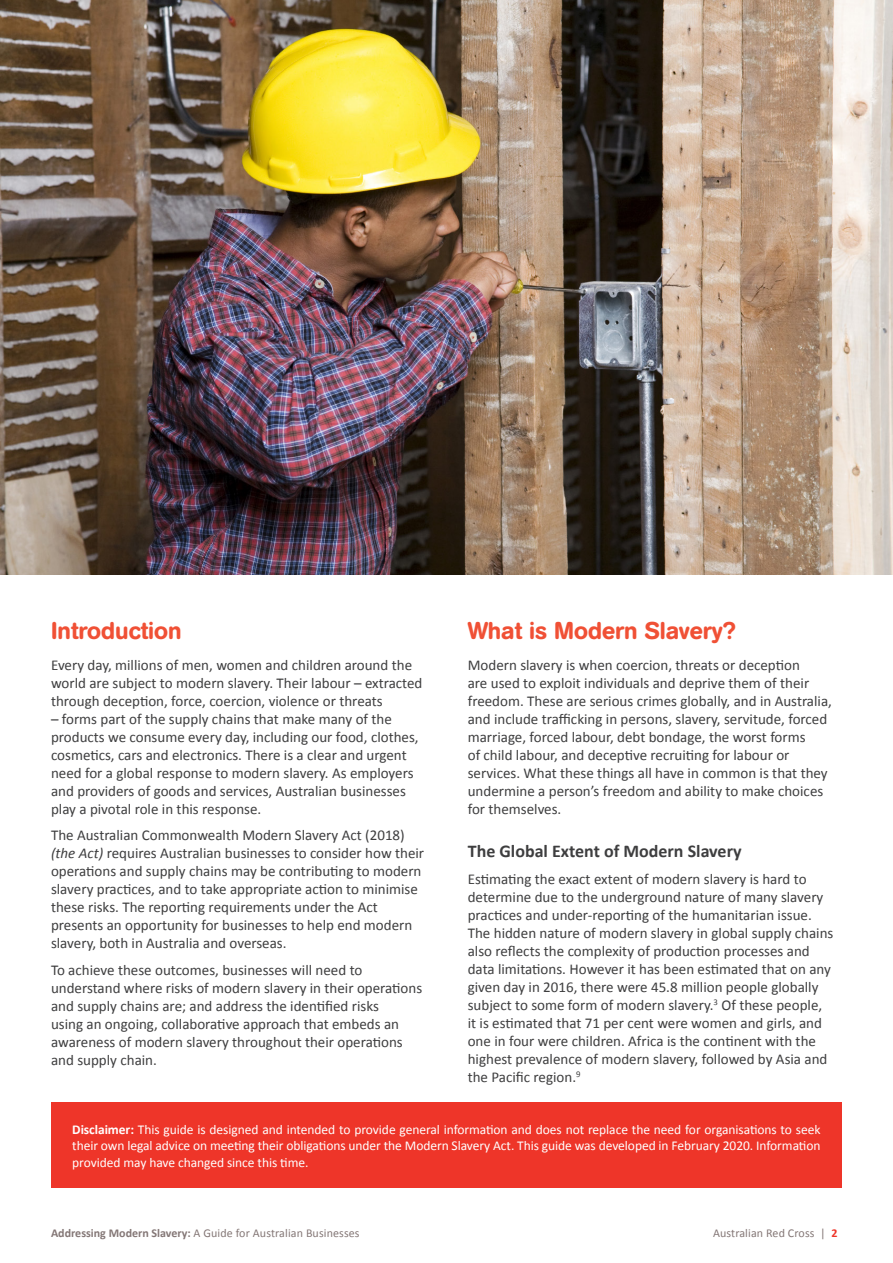
<style>
.page{position:relative;width:893px;height:1263px;background:#fff}
.page>*{position:absolute;margin:0;border:0;box-sizing:border-box;transform-origin:0 0}
.t1{font:500 24px "AG Book Rounded";color:#f05035}
.t2{font:700 18px "Calibri";color:#3e3e3f}
.t3{font:15px/18px "Calibri";color:#3e3e3f}
.t4{font:13.5px/16.5px "Calibri";letter-spacing:-.005em;color:#fff;text-align:justify}
.t5{font:12px "Calibri";letter-spacing:.01em;color:#847776}
.s1{font-weight:700}
.s2{font-style:italic}
.s3{font-weight:700;color:#ee3529}
</style>
<div class="page">
<img style="left:0;top:0;width:893px;height:574px">
<div style="left:51px;top:1102px;width:791px;height:86px;background:#ee3529"></div>
<h1 class="t1" style="left:468px;top:617px;width:269px">What is Modern Slavery?</h1>
<p class="t3" style="left:468px;top:655px;width:366px">Modern slavery is when coercion, threats or deception<br>are used to exploit individuals and deprive them of their freedom. These are serious crimes globally, and in Australia, and include trafficking in persons, slavery, servitude, forced marriage, forced labour, debt bondage, the worst forms<br>of child labour, and deceptive recruiting for labour or services. What these things all have in common is that they undermine a person’s freedom and ability to make choices for themselves.</p>
<p class="t2" style="left:468px;top:840px;width:275px">The Global Extent of Modern Slavery</p>
<p class="t3" style="left:468px;top:869px;width:367px">Estimating the exact extent of modern slavery is hard to determine due to the underground nature of many slavery practices and under-reporting of the humanitarian issue.<br>The hidden nature of modern slavery in global supply chains also reflects the complexity of production processes and data limitations. However it has been estimated that on any given day in 2016, there were 45.8 million people globally subject to some form of modern slavery.<sup>3</sup> Of these people, it is estimated that 71 per cent were women and girls, and one in four were children. Africa is the continent with the highest prevalence of modern slavery, followed by Asia and the Pacific region.<sup>9</sup></p>
<p class="t4" style="left:72px;top:1120px;width:750px"><span class="s1">Disclaimer:</span> This guide is designed and intended to provide general information and does not replace the need for organisations to seek their own legal advice on meeting their obligations under the Modern Slavery Act. This guide was developed in February 2020. Information provided may have changed since this time.</p>
<h1 class="t1" style="left:51px;top:617px;width:132px">Introduction</h1>
<p class="t3" style="left:51px;top:655px;width:373px">Every day, millions of men, women and children around the world are subject to modern slavery. Their labour – extracted through deception, force, coercion, violence or threats</p>
<p class="t3" style="left:51px;top:709px;width:369px">– forms part of the supply chains that make many of the products we consume every day, including our food, clothes, cosmetics, cars and electronics. There is a clear and urgent need for a global response to modern slavery. As employers and providers of goods and services, Australian businesses play a pivotal role in this response.</p>
<p class="t3" style="left:51px;top:826px;width:375px">The Australian Commonwealth Modern Slavery Act (2018) <span class="s2">(the Act)</span> requires Australian businesses to consider how their operations and supply chains may be contributing to modern slavery practices, and to take appropriate action to minimise these risks. The reporting requirements under the Act presents an opportunity for businesses to help end modern slavery, both in Australia and overseas.</p>
<p class="t3" style="left:51px;top:960px;width:373px">To achieve these outcomes, businesses will need to understand where risks of modern slavery in their operations and supply chains are; and address the identified risks<br>using an ongoing, collaborative approach that embeds an awareness of modern slavery throughout their operations and supply chain.</p>
<p class="t5" style="left:51px;top:1226px;width:310px"><span class="s1">Addressing Modern Slavery:</span> A Guide for Australian Businesses</p>
<p class="t5" style="left:713px;top:1226px;width:126px">Australian Red Cross | <span class="s3">2</span></p>
</div>
